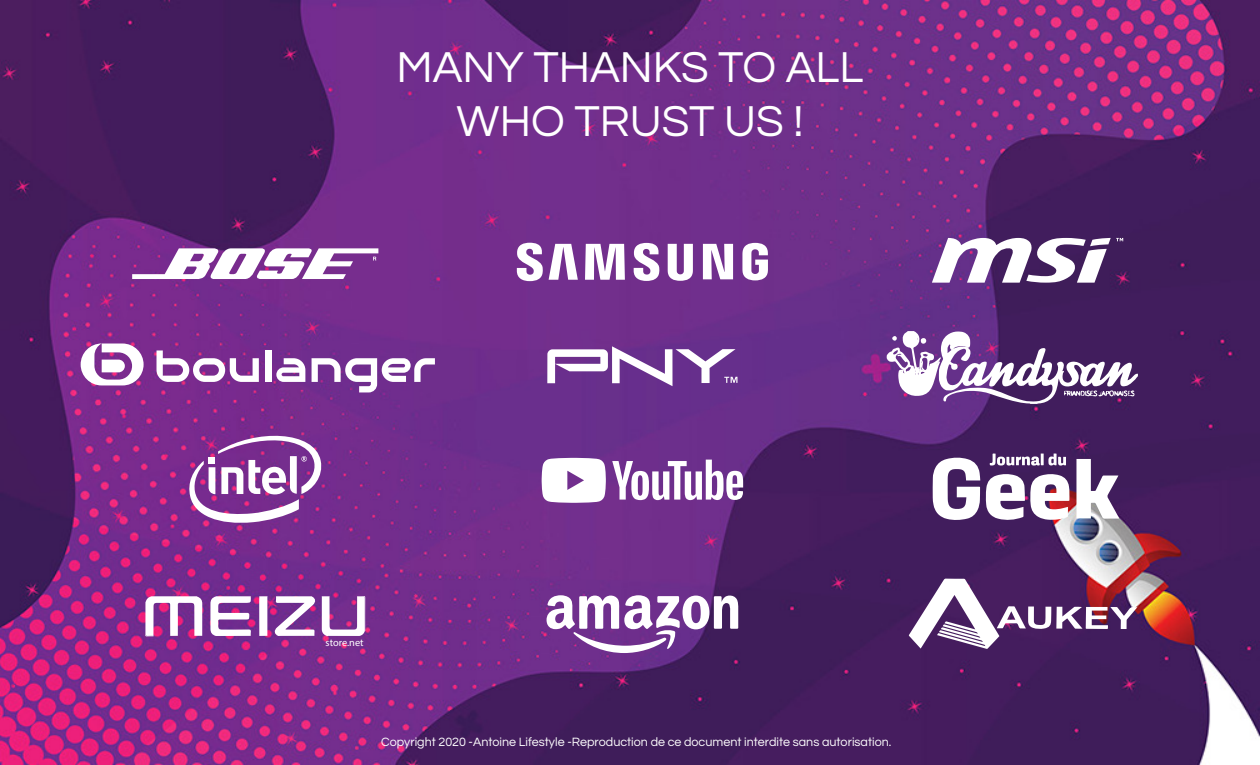
<style>
.page{position:relative;width:1260px;height:765px;background:#fff}
.page>*{position:absolute;margin:0;border:0;box-sizing:border-box;transform-origin:0 0}
.t1{font:45px/54px "Questrial";color:#fff;text-align:center}
.t2{font:12.5px "Questrial";color:#fff}
.t3{font:10.38px "Myriad Pro";color:#fff}
</style>
<div class="page">
<img style="left:0;top:0;width:1260px;height:765px">
<svg style="left:132px;top:248px;width:246px;height:31px"></svg>
<svg style="left:276px;top:358px;width:29px;height:24px"></svg>
<div style="left:266px;top:350px;width:6px;height:32px;background:#fff"></div>
<svg style="left:312px;top:358px;width:123px;height:34px"></svg>
<svg style="left:157px;top:350px;width:102px;height:32px"></svg>
<svg style="left:81px;top:344px;width:63px;height:41px"></svg>
<svg style="left:187px;top:428px;width:137px;height:98px"></svg>
<svg style="left:322px;top:596px;width:43px;height:40px"></svg>
<svg style="left:210px;top:596px;width:41px;height:40px"></svg>
<svg style="left:259px;top:596px;width:8px;height:40px"></svg>
<svg style="left:274px;top:596px;width:42px;height:40px"></svg>
<svg style="left:145px;top:596px;width:57px;height:40px"></svg>
<svg style="left:703px;top:244px;width:30px;height:35px"></svg>
<svg style="left:549px;top:244px;width:29px;height:36px"></svg>
<svg style="left:585px;top:244px;width:40px;height:36px"></svg>
<svg style="left:517px;top:243px;width:26px;height:38px"></svg>
<svg style="left:634px;top:243px;width:26px;height:38px"></svg>
<svg style="left:668px;top:244px;width:25px;height:37px"></svg>
<svg style="left:742px;top:243px;width:26px;height:37px"></svg>
<svg style="left:547px;top:346px;width:190px;height:40px"></svg>
<svg style="left:542px;top:458px;width:64px;height:45px"></svg>
<svg style="left:612px;top:460px;width:131px;height:40px"></svg>
<svg style="left:547px;top:595px;width:191px;height:58px"></svg>
<svg style="left:932px;top:238px;width:191px;height:45px"></svg>
<svg style="left:887px;top:331px;width:251px;height:73px"></svg>
<svg style="left:933px;top:457px;width:47px;height:64px"></svg>
<svg style="left:1076px;top:459px;width:43px;height:60px"></svg>
<svg style="left:986px;top:474px;width:84px;height:47px"></svg>
<svg style="left:989px;top:453px;width:77px;height:13px"></svg>
<svg style="left:909px;top:579px;width:228px;height:70px"></svg>
<h1 class="t1" style="left:396px;top:41px;width:469px">MANY THANKS TO ALL<br>WHO TRUST US !</h1>
<p class="t3" style="left:326px;top:636px;width:40px">store.net</p>
<p class="t2" style="left:381px;top:736px;width:512px">Copyright 2020 -Antoine Lifestyle -Reproduction de ce document interdite sans autorisation.</p>
</div>
